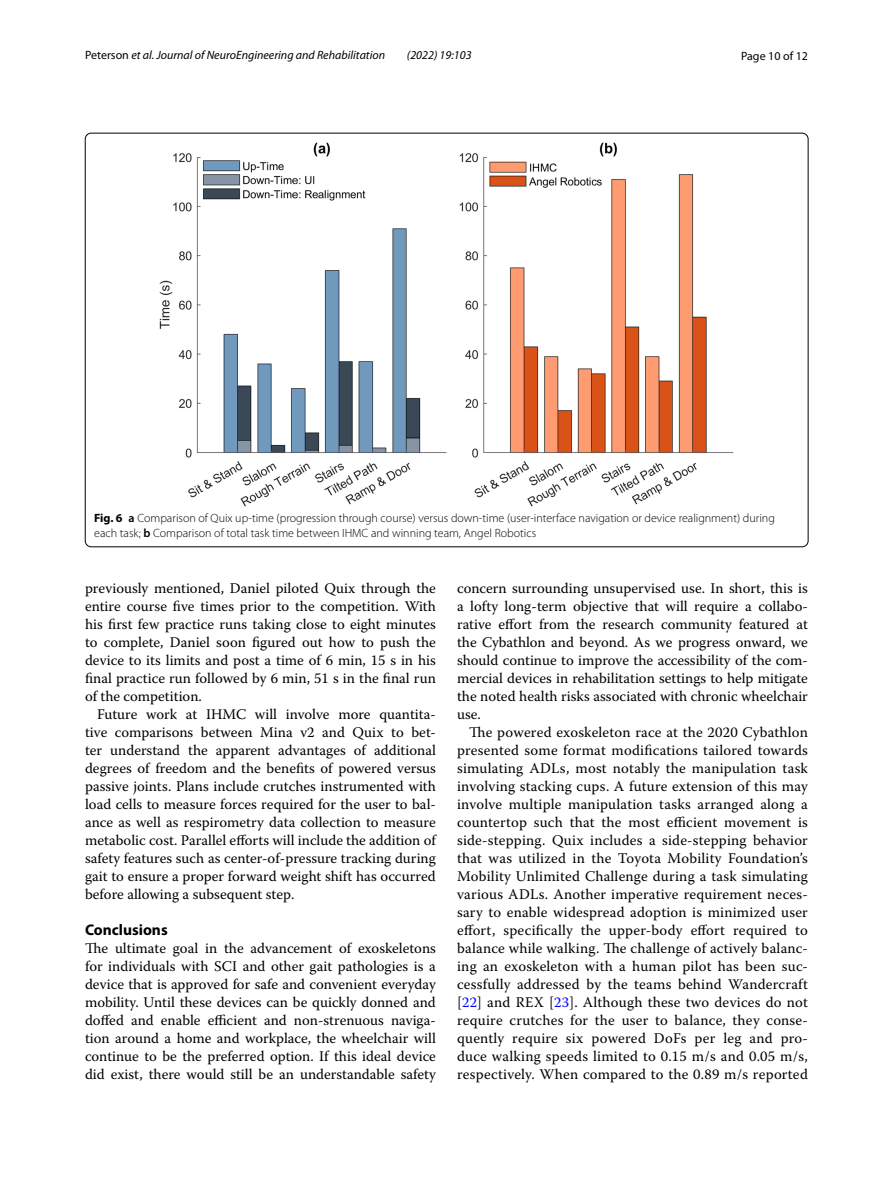
<style>
.page{position:relative;width:893px;height:1187px;background:#fff}
.page>*{position:absolute;margin:0;border:0;box-sizing:border-box;transform-origin:0 0}
.t1{font:700 15.45px "Myriad Pro";color:#000}
.t2{font:14.7px/18px "Warnock Pro";color:#000;text-align:justify}
.t3{font:300 12px/15px "Myriad Pro";color:#000}
.t4{font:italic 12px "Myriad Pro";color:#000}
.t5{font:12px "Myriad Pro";color:#000}
.s1{font-style:normal}
.s2{font-weight:700}
.s3{font-weight:600}
.s4{color:#00f}
</style>
<div class="page">
<img style="left:160px;top:142px;width:574px;height:364px">
<p class="t4" style="left:85px;top:48px;width:302px"><span class="s1">Peterson</span> et al. Journal of NeuroEngineering and Rehabilitation</p>
<p class="t4" style="left:407px;top:48px;width:66px">(2022) 19:103</p>
<p class="t5" style="left:741px;top:48px;width:68px">Page 10 of 12</p>
<p class="t3" style="left:94px;top:510px;width:682px"><span class="s2">Fig. 6</span> <span class="s3">a</span> Comparison of Quix up-time (progression through course) versus down-time (user-interface navigation or device realignment) during each task; <span class="s3">b</span> Comparison of total task time between IHMC and winning team, Angel Robotics</p>
<p class="t2" style="left:85px;top:579px;width:352px">previously mentioned, Daniel piloted Quix through the entire course five times prior to the competition. With his first few practice runs taking close to eight minutes to complete, Daniel soon figured out how to push the device to its limits and post a time of 6 min, 15 s in his final practice run followed by 6 min, 51 s in the final run of the competition.</p>
<p class="t2" style="left:85px;top:704px;width:352px;text-indent:12px">Future work at IHMC will involve more quantita&shy;tive comparisons between Mina v2 and Quix to bet&shy;ter understand the apparent advantages of additional degrees of freedom and the benefits of powered versus passive joints. Plans include crutches instrumented with load cells to measure forces required for the user to bal&shy;ance as well as respirometry data collection to measure metabolic cost. Parallel efforts will include the addition of safety features such as center-of-pressure tracking during gait to ensure a proper forward weight shift has occurred before allowing a subsequent step.</p>
<p class="t1" style="left:85px;top:919px;width:84px">Conclusions</p>
<p class="t2" style="left:85px;top:939px;width:352px">The ultimate goal in the advancement of exoskeletons for individuals with SCI and other gait pathologies is a device that is approved for safe and convenient everyday mobility. Until these devices can be quickly donned and doffed and enable efficient and non-strenuous naviga&shy;tion around a home and workplace, the wheelchair will continue to be the preferred option. If this ideal device did exist, there would still be an understandable safety</p>
<p class="t2" style="left:457px;top:579px;width:352px">concern surrounding unsupervised use. In short, this is a lofty long-term objective that will require a collabo&shy;rative effort from the research community featured at the Cybathlon and beyond. As we progress onward, we should continue to improve the accessibility of the com&shy;mercial devices in rehabilitation settings to help mitigate the noted health risks associated with chronic wheelchair use.</p>
<p class="t2" style="left:457px;top:723px;width:352px;text-indent:12px">The powered exoskeleton race at the 2020 Cybathlon presented some format modifications tailored towards simulating ADLs, most notably the manipulation task involving stacking cups. A future extension of this may involve multiple manipulation tasks arranged along a countertop such that the most efficient movement is side-stepping. Quix includes a side-stepping behavior that was utilized in the Toyota Mobility Foundation’s Mobility Unlimited Challenge during a task simulating various ADLs. Another imperative requirement neces&shy;sary to enable widespread adoption is minimized user effort, specifically the upper-body effort required to balance while walking. The challenge of actively balanc&shy;ing an exoskeleton with a human pilot has been suc&shy;cessfully addressed by the teams behind Wandercraft [<span class="s4">22</span>] and REX [<span class="s4">23</span>]. Although these two devices do not require crutches for the user to balance, they conse&shy;quently require six powered DoFs per leg and pro&shy;duce walking speeds limited to 0.15 m/s and 0.05 m/s, respectively. When compared to the 0.89 m/s reported</p>
</div>
